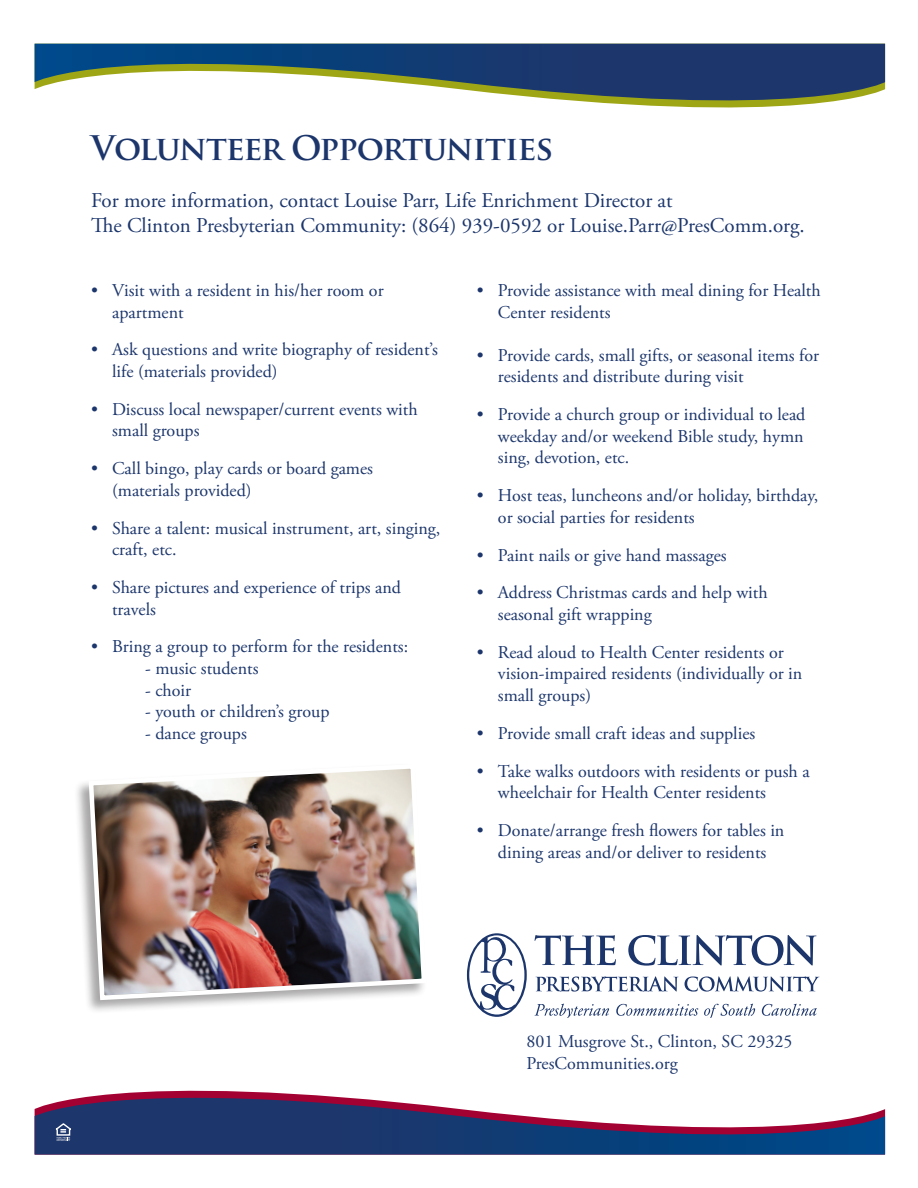
<style>
.page{position:relative;width:918px;height:1188px;background:#fff}
.page>*{position:absolute;margin:0;border:0;box-sizing:border-box;transform-origin:0 0}
.t1{font:700 33px "Trajan Pro";letter-spacing:-.03em;color:#1c366c}
.t2{font:21px/25.2px "Adobe Garamond Pro";color:#1c366c}
.t3{font:18px/21.6px "Adobe Garamond Pro";color:#1c366c}
</style>
<div class="page">
<svg style="left:80px;top:1090px;width:270px;height:8px;fill:#a40133"></svg>
<svg style="left:35px;top:1098px;width:850px;height:57px"></svg>
<svg style="left:467px;top:933px;width:60px;height:84px"></svg>
<svg style="left:536px;top:976px;width:142px;height:16px"></svg>
<svg style="left:685px;top:976px;width:134px;height:16px"></svg>
<svg style="left:535px;top:1004px;width:74px;height:13px"></svg>
<svg style="left:616px;top:1004px;width:82px;height:12px"></svg>
<svg style="left:704px;top:1004px;width:51px;height:13px"></svg>
<svg style="left:762px;top:1004px;width:55px;height:12px"></svg>
<svg style="left:535px;top:935px;width:81px;height:30px"></svg>
<svg style="left:628px;top:935px;width:188px;height:31px"></svg>
<svg style="left:35px;top:43px;width:850px;height:65px"></svg>
<svg style="left:54px;top:1123px;width:19px;height:18px"></svg>
<div style="left:74px;top:763px;width:353px;height:252px;background:#231f20;opacity:.4"></div>
<img style="left:86px;top:763px;width:341px;height:240px">
<h1 class="t1" style="left:91px;top:127px;width:464px">Volunteer Opportunities</h1>
<p class="t2" style="left:91px;top:188px;width:715px">For more information, contact Louise Parr, Life Enrichment Director at<br>The Clinton Presbyterian Community: (864) 939-0592 or Louise.Parr@PresComm.org.</p>
<p class="t3" style="left:112px;top:280px;width:273px;text-indent:-21px">• Visit with a resident in his/her room or apartment</p>
<p class="t3" style="left:112px;top:340px;width:327px;text-indent:-21px">• Ask questions and write biography of resident’s life (materials provided)</p>
<p class="t3" style="left:112px;top:399px;width:307px;text-indent:-21px">• Discuss local newspaper/current events with small groups</p>
<p class="t3" style="left:112px;top:458px;width:262px;text-indent:-21px">• Call bingo, play cards or board games (materials provided)</p>
<p class="t3" style="left:112px;top:518px;width:330px;text-indent:-21px">• Share a talent: musical instrument, art, singing, craft, etc.</p>
<p class="t3" style="left:112px;top:577px;width:290px;text-indent:-21px">• Share pictures and experience of trips and travels</p>
<p class="t3" style="left:91px;top:637px;width:319px">• Bring a group to perform for the residents:</p>
<p class="t3" style="left:145px;top:658px;width:115px">- music students</p>
<p class="t3" style="left:145px;top:680px;width:48px">- choir</p>
<p class="t3" style="left:145px;top:701px;width:186px">- youth or children’s group</p>
<p class="t3" style="left:145px;top:723px;width:103px">- dance groups</p>
<p class="t3" style="left:498px;top:280px;width:324px;text-indent:-21px">• Provide assistance with meal dining for Health<br>Center residents</p>
<p class="t3" style="left:498px;top:345px;width:323px;text-indent:-21px">• Provide cards, small gifts, or seasonal items for residents and distribute during visit</p>
<p class="t3" style="left:498px;top:404px;width:309px;text-align:justify;text-indent:-21px">• Provide a church group or individual to lead weekday and/or weekend Bible study, hymn sing, devotion, etc.</p>
<p class="t3" style="left:498px;top:485px;width:322px;text-indent:-21px">• Host teas, luncheons and/or holiday, birthday, or social parties for residents</p>
<p class="t3" style="left:477px;top:545px;width:251px">• Paint nails or give hand massages</p>
<p class="t3" style="left:498px;top:583px;width:271px;text-indent:-21px">• Address Christmas cards and help with seasonal gift wrapping</p>
<p class="t3" style="left:498px;top:642px;width:306px;text-indent:-21px">• Read aloud to Health Center residents or vision-impaired residents (individually or in small groups)</p>
<p class="t3" style="left:477px;top:723px;width:280px">• Provide small craft ideas and supplies</p>
<p class="t3" style="left:498px;top:761px;width:313px;text-indent:-21px">• Take walks outdoors with residents or push a wheelchair for Health Center residents</p>
<p class="t3" style="left:477px;top:820px;width:309px;text-align:center">• Donate/arrange fresh flowers for tables in dining areas and/or deliver to residents</p>
<p class="t3" style="left:526px;top:1031px;width:267px">801 Musgrove St., Clinton, SC 29325<br>PresCommunities.org</p>
</div>
